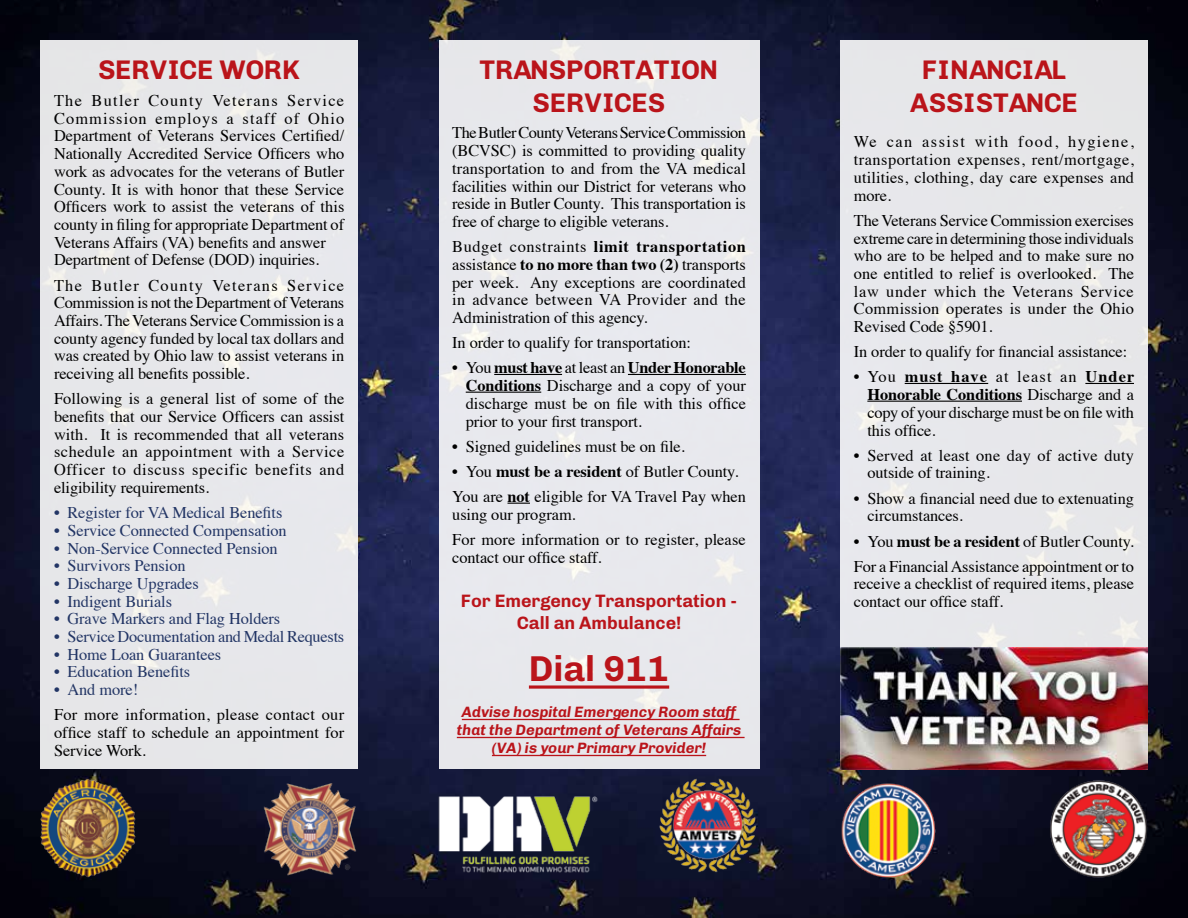
<style>
.page{position:relative;width:1188px;height:918px;background:#fff}
.page>*{position:absolute;margin:0;border:0;box-sizing:border-box;transform-origin:0 0}
.t1{font:700 36px "Chivo";color:#ba141a}
.t2{font:700 27px/32.4px "Chivo";letter-spacing:.01em;color:#ba141a}
.t3{font:700 18px/21.6px "Chivo";color:#ba141a;text-align:center}
.t4{font:16.35px/17.7px "Times";letter-spacing:-.005em;color:#000;text-align:justify}
.t5{font:16.35px "Times";letter-spacing:-.005em;color:#223565}
.t6{font:italic 700 15px/18px "Chivo";color:#ba141a;text-align:center}
.s1{font-weight:700}
</style>
<div class="page">
<img style="left:0;top:0;width:1188px;height:756px">
<img style="left:0;top:756px;width:1188px;height:162px">
<div style="left:40px;top:40px;width:318px;height:730px;background:#e7e7ea"></div>
<div style="left:439px;top:40px;width:320px;height:730px;background:#e8e8ed"></div>
<hr style="left:494px;top:374px;width:68px;height:1px;background:#000">
<hr style="left:628px;top:374px;width:118px;height:1px;background:#000">
<hr style="left:466px;top:392px;width:75px;height:1px;background:#000">
<svg style="left:508px;top:503px;width:22px;height:1px"></svg>
<svg style="left:529px;top:685px;width:140px;height:4px"></svg>
<hr style="left:462px;top:719px;width:278px;height:1px;background:#ba141a">
<hr style="left:457px;top:737px;width:288px;height:1px;background:#ba141a">
<hr style="left:492px;top:755px;width:214px;height:1px;background:#ba141a">
<div style="left:840px;top:40px;width:308px;height:730px;background:#e7e7ea"></div>
<hr style="left:905px;top:383px;width:83px;height:1px;background:#000">
<hr style="left:1085px;top:383px;width:49px;height:1px;background:#000">
<hr style="left:867px;top:401px;width:155px;height:1px;background:#000">
<img style="left:840px;top:647px;width:308px;height:123px">
<h2 class="t2" style="left:98px;top:53px;width:50px">SERVIC</h2>
<h2 class="t2" style="left:197px;top:53px;width:104px">E WORK</h2>
<p class="t4" style="left:54px;top:90px;width:292px;text-align:left">The Butler County Veterans Service Commission employs a staff of Ohio Department of Veterans Services Certified/ Nationally Accredited Service Officers who work as advocates for the veterans of Butler County. It is with honor that these Service Officers work to assist the veterans of this county in filing for appropriate Department of Veterans Affairs (VA) benefits and answer Department of Defense (DOD) inquiries.</p>
<p class="t4" style="left:54px;top:275px;width:292px">The Butler County Veterans Service Commission is not the Department of Veterans Affairs. The Veterans Service Commission is a county agency funded by local tax dollars and was created by Ohio law to assist veterans in receiving all benefits possible.</p>
<p class="t4" style="left:54px;top:389px;width:292px">Following is a general list of some of the benefits that our Service Officers can assist with. It is recommended that all veterans schedule an appointment with a Service Officer to discuss specific benefits and eligibility requirements.</p>
<p class="t5" style="left:54px;top:497px;width:230px">• Register for VA Medical Benefits</p>
<p class="t5" style="left:54px;top:515px;width:234px">• Service Connected Compensation</p>
<p class="t5" style="left:54px;top:533px;width:225px">• Non-Service Connected Pension</p>
<p class="t5" style="left:54px;top:550px;width:133px">• Survivors Pension</p>
<p class="t5" style="left:54px;top:568px;width:146px">• Discharge Upgrades</p>
<p class="t5" style="left:54px;top:586px;width:120px">• Indigent Burials</p>
<p class="t5" style="left:54px;top:604px;width:228px">• Grave Markers and Flag Holders</p>
<p class="t5" style="left:54px;top:621px;width:292px">• Service Documentation and Medal Requests</p>
<p class="t5" style="left:54px;top:639px;width:169px">• Home Loan Guarantees</p>
<p class="t5" style="left:54px;top:657px;width:138px">• Education Benefits</p>
<p class="t5" style="left:54px;top:674px;width:86px">• And more!</p>
<p class="t4" style="left:54px;top:705px;width:292px">For more information, please contact our office staff to schedule an appointment for Service Work.</p>
<h2 class="t2" style="left:533px;top:53px;width:153px;text-indent:-53px">TRANSPORTATION<br>SERVIC</h2>
<h2 class="t2" style="left:632px;top:85px;width:35px">ES</h2>
<p class="t4" style="left:452px;top:123px;width:295px">The Butler County Veterans Service Commission (BCVSC) is committed to providing quality transportation to and from the VA medical facilities within our District for veterans who reside in Butler County. This transportation is free of charge to eligible veterans.</p>
<p class="t4" style="left:452px;top:236px;width:295px">Budget constraints <span class="s1">limit transportation </span>assistance <span class="s1">to no more than two (2)</span> transports per week. Any exceptions are coordinated in advance between VA Provider and the Administration of this agency.</p>
<p class="t4" style="left:452px;top:332px;width:240px">In order to qualify for transportation:</p>
<p class="t4" style="left:466px;top:358px;width:282px;text-indent:-14px">• You <span class="s1">must have</span> at least an <span class="s1">Under Honorable Conditions</span> Discharge and a copy of your discharge must be on file with this office prior to your first transport.</p>
<p class="t4" style="left:452px;top:436px;width:234px">• Signed guidelines must be on file.</p>
<p class="t4" style="left:452px;top:457px;width:295px;line-height:25.2px">• You <span class="s1">must be a resident</span> of Butler County.<br>You are <span class="s1">not</span> eligible for VA Travel Pay when</p>
<p class="t4" style="left:452px;top:500px;width:295px;line-height:25.2px">using our program.<br>For more information or to register, please</p>
<p class="t4" style="left:452px;top:547px;width:151px">contact our office staff.</p>
<p class="t3" style="left:461px;top:589px;width:278px">FOR EMERGENCY TRANSPORTATION -<br>CALL AN AMBULANCE!</p>
<h1 class="t1" style="left:529px;top:640px;width:142px">DIAL 911</h1>
<p class="t6" style="left:457px;top:702px;width:286px">Advise hospital Emergency Room staff that the Department of Veterans Affairs (VA) is your Primary Provider!</p>
<h2 class="t2" style="left:910px;top:53px;width:169px;text-align:center">FINANCIAL<br>ASSI STANCE</h2>
<p class="t4" style="left:854px;top:132px;width:282px">We can assist with food, hygiene, transportation expenses, rent/mortgage, utilities, clothing, day care expenses and more.</p>
<p class="t4" style="left:854px;top:210px;width:282px">The Veterans Service Commission exercises extreme care in determining those individuals who are to be helped and to make sure no one entitled to relief is overlooked. The law under which the Veterans Service Commission operates is under the Ohio Revised Code §5901.</p>
<p class="t4" style="left:854px;top:341px;width:275px">In order to qualify for financial assistance:</p>
<p class="t4" style="left:867px;top:367px;width:268px;text-indent:-14px">• You <span class="s1">must have</span> at least an <span class="s1">Under Honorable Conditions</span> Discharge and a copy of your discharge must be on file with this office.</p>
<p class="t4" style="left:867px;top:445px;width:268px;text-indent:-14px">• Served at least one day of active duty outside of training.</p>
<p class="t4" style="left:867px;top:488px;width:268px;text-indent:-14px">• Show a financial need due to extenuating circumstances.</p>
<p class="t4" style="left:854px;top:527px;width:282px;line-height:25.2px">• You <span class="s1">must be a resident</span> of Butler County.<br>For a Financial Assistance appointment or to</p>
<p class="t4" style="left:854px;top:574px;width:282px">receive a checklist of required items, please contact our office staff.</p>
</div>
